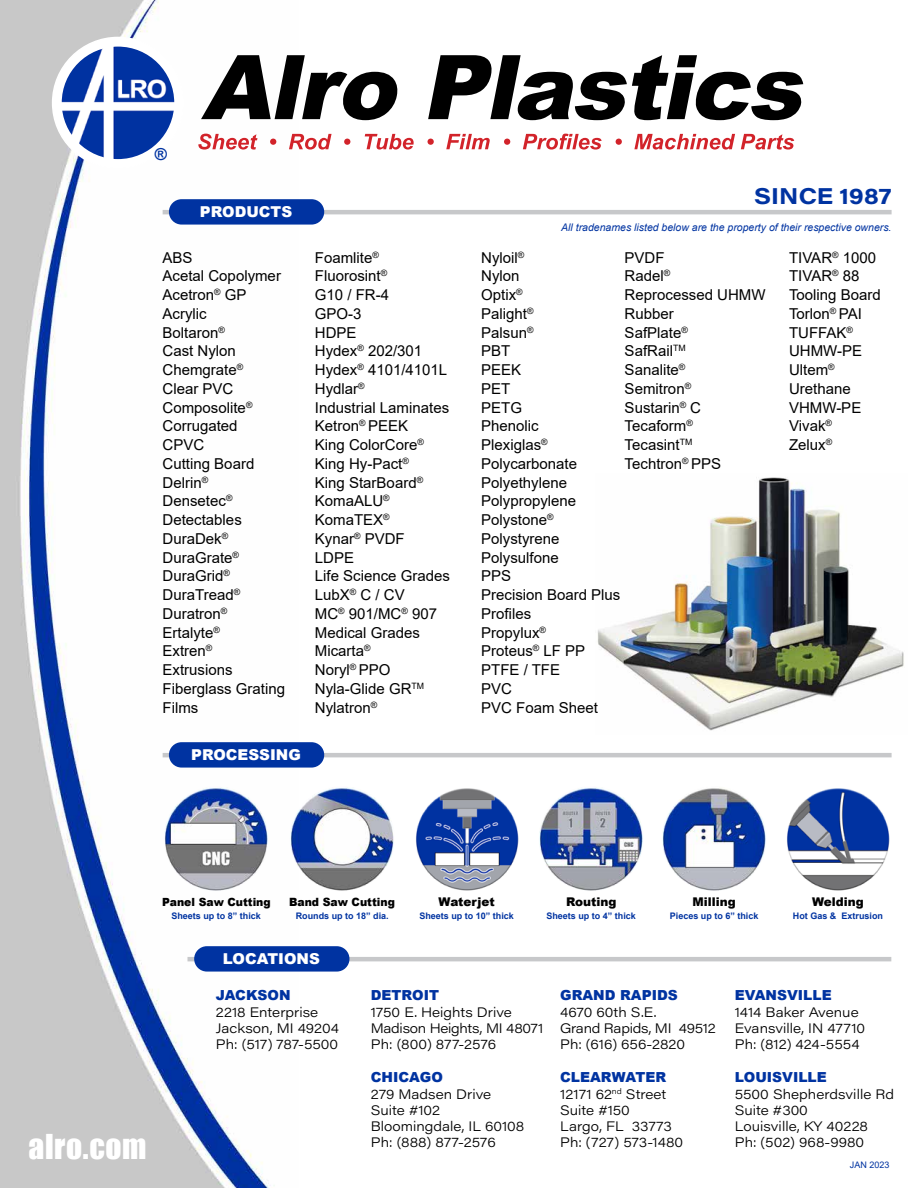
<style>
.page{position:relative;width:918px;height:1188px;background:#fff}
.page>*{position:absolute;margin:0;border:0;box-sizing:border-box;transform-origin:0 0}
.t1{font:31.5px "Impact";letter-spacing:.02em;color:#fff}
.t2{font:22.5px "Acumin Variable Concept";letter-spacing:.005em;color:#0033a1}
.t3{font:700 16.5px "Arial";color:#0033a1}
.t4{font:15px/18.8px "Arial";color:#000}
.t5{font:900 15px "Arial";color:#fff}
.t6{font:900 13.8px "Arial";color:#0033a1}
.t7{font:13.5px/16.2px "Acumin Variable Concept";color:#000}
.t8{font:900 12px "Arial";color:#000}
.t9{font:900 11.4px "Arial";color:#000;scale:.95 1}
.t10{font:900 11.25px "Arial";color:#000;scale:.96 1}
.t11{font:italic 10.5px "Arial";color:#0033a1}
.t12{font:700 9px "Arial";color:#0033a1}
.t13{font:9px "Arial";color:#0033a1}
</style>
<div class="page">
<img style="left:0;top:0;width:299px;height:1188px">
<div style="left:53px;top:37px;width:130px;height:131px;background:#fff;border-radius:50%"></div>
<svg style="left:201px;top:55px;width:602px;height:65px"></svg>
<svg style="left:198px;top:134px;width:596px;height:16px"></svg>
<img style="left:59px;top:44px;width:118px;height:118px;border-radius:59px">
<div style="left:56px;top:41px;width:124px;height:124px;border:6px solid #fff;border-radius:50%"></div>
<img style="left:164px;top:786px;width:105px;height:105px;border-radius:52px">
<img style="left:786px;top:786px;width:104px;height:105px;border-radius:52px">
<img style="left:662px;top:786px;width:105px;height:105px;border-radius:52px">
<hr style="left:163px;top:210px;width:729px;height:4px;background:#c7c8ca">
<div style="left:169px;top:199px;width:155px;height:26px;background:#0033a1;border-radius:13px"></div>
<img style="left:597px;top:477px;width:307px;height:254px">
<hr style="left:163px;top:753px;width:729px;height:4px;background:#c7c8ca">
<div style="left:169px;top:742px;width:155px;height:26px;background:#0033a1;border-radius:13px"></div>
<img style="left:290px;top:786px;width:105px;height:105px;border-radius:52px">
<img style="left:539px;top:786px;width:105px;height:105px;border-radius:52px">
<img style="left:414px;top:786px;width:105px;height:105px;border-radius:52px">
<hr style="left:188px;top:957px;width:703px;height:4px;background:#c7c8ca">
<div style="left:194px;top:946px;width:155px;height:26px;background:#0033a1;border-radius:13px"></div>
<p class="t3" style="left:155px;top:142px;width:14px">®</p>
<h2 class="t2" style="left:755px;top:180px;width:138px">SINCE 1987</h2>
<p class="t5" style="left:200px;top:201px;width:94px">PRODUCTS</p>
<p class="t4" style="left:163px;top:248px;width:124px">ABS<br>Acetal Copolymer<br>Acetron<sup>®</sup> GP<br>Acrylic<br>Boltaron<sup>®<br></sup>Cast Nylon<br>Chemgrate<sup>®<br></sup>Clear PVC<br>Composolite<sup>®<br></sup>Corrugated<br>CPVC<br>Cutting Board<br>Delrin<sup>®<br></sup>Densetec<sup>®<br></sup>Detectables<br>DuraDek<sup>®<br></sup>DuraGrate<sup>®<br></sup>DuraGrid<sup>®<br></sup>DuraTread<sup>®<br></sup>Duratron<sup>®<br></sup>Ertalyte<sup>®<br></sup>Extren<sup>®<br></sup>Extrusions<br>Fiberglass Grating<br>Films</p>
<p class="t4" style="left:315px;top:248px;width:137px">Foamlite<sup>®<br></sup>Fluorosint<sup>®<br></sup>G10 / FR-4<br>GPO-3<br>HDPE<br>Hydex<sup>®</sup> 202/301<br>Hydex<sup>®</sup> 4101/4101L<br>Hydlar<sup>®<br></sup>Industrial Laminates<br>Ketron<sup>®</sup> PEEK<br>King ColorCore<sup>®<br></sup>King Hy-Pact<sup>®<br></sup>King StarBoard<sup>®<br></sup>KomaALU<sup>®<br></sup>KomaTEX<sup>®<br></sup>Kynar<sup>®</sup> PVDF<br>LDPE<br>Life Science Grades<br>LubX<sup>®</sup> C / CV<br>MC<sup>®</sup> 901/MC<sup>®</sup> 907<br>Medical Grades<br>Micarta<sup>®<br></sup>Noryl<sup>®</sup> PPO<br>Nyla-Glide GR<sup>TM<br></sup>Nylatron<sup>®</sup></p>
<p class="t4" style="left:481px;top:248px;width:141px">Nyloil<sup>®<br></sup>Nylon<br>Optix<sup>®<br></sup>Palight<sup>®<br></sup>Palsun<sup>®<br></sup>PBT<br>PEEK<br>PET<br>PETG<br>Phenolic<br>Plexiglas<sup>®<br></sup>Polycarbonate<br>Polyethylene<br>Polypropylene<br>Polystone<sup>®<br></sup>Polystyrene<br>Polysulfone<br>PPS<br>Precision Board Plus<br>Profiles<br>Propylux<sup>®<br></sup>Proteus<sup>®</sup> LF PP<br>PTFE / TFE<br>PVC<br>PVC Foam Sheet</p>
<p class="t4" style="left:625px;top:248px;width:142px">PVDF<br>Radel<sup>®<br></sup>Reprocessed UHMW<br>Rubber<br>SafPlate<sup>®<br></sup>SafRail<sup>TM<br></sup>Sanalite<sup>®<br></sup>Semitron<sup>®<br></sup>Sustarin<sup>®</sup> C<br>Tecaform<sup>®<br></sup>Tecasint<sup>TM<br></sup>Techtron<sup>®</sup> PPS</p>
<p class="t4" style="left:789px;top:248px;width:93px">TIVAR<sup>®</sup> 1000<br>TIVAR<sup>®</sup> 88<br>Tooling Board<br>Torlon<sup>®</sup> PAI<br>TUFFAK<sup>®<br></sup>UHMW-PE<br>Ultem<sup>®<br></sup>Urethane<br>VHMW-PE<br>Vivak<sup>®<br></sup>Zelux<sup>®</sup></p>
<p class="t11" style="left:561px;top:221px;width:332px">All tradenames listed below are the property of their respective owners.</p>
<p class="t5" style="left:191px;top:744px;width:111px">PROCESSING</p>
<h1 class="t1" style="left:28px;top:1122px;width:120px">alro.com</h1>
<p class="t10" style="left:162px;top:894px;width:114px">Panel Saw Cutting</p>
<p class="t12" style="left:171px;top:910px;width:91px">Sheets up to 8” thick</p>
<p class="t9" style="left:289px;top:894px;width:113px">Band Saw Cutting</p>
<p class="t12" style="left:296px;top:910px;width:95px">Rounds up to 18” dia.</p>
<p class="t5" style="left:223px;top:948px;width:99px">LOCATIONS</p>
<p class="t8" style="left:439px;top:893px;width:58px">Waterjet</p>
<p class="t12" style="left:419px;top:910px;width:96px">Sheets up to 10” thick</p>
<p class="t8" style="left:566px;top:893px;width:52px">Routing</p>
<p class="t12" style="left:546px;top:910px;width:91px">Sheets up to 4” thick</p>
<p class="t8" style="left:693px;top:893px;width:45px">Milling</p>
<p class="t12" style="left:670px;top:910px;width:90px">Pieces up to 6” thick</p>
<p class="t8" style="left:812px;top:893px;width:53px">Welding</p>
<p class="t12" style="left:793px;top:910px;width:92px">Hot Gas &amp; Extrusion</p>
<p class="t6" style="left:216px;top:986px;width:76px">JACKSON</p>
<p class="t7" style="left:216px;top:1003px;width:125px">2218 Enterprise<br>Jackson, MI 49204<br>Ph: (517) 787-5500</p>
<p class="t6" style="left:371px;top:986px;width:70px">DETROIT</p>
<p class="t7" style="left:371px;top:1003px;width:174px">1750 E. Heights Drive<br>Madison Heights, MI 48071<br>Ph: (800) 877-2576</p>
<p class="t6" style="left:371px;top:1067px;width:74px">CHICAGO</p>
<p class="t7" style="left:371px;top:1085px;width:155px">279 Madsen Drive<br>Suite #102<br>Bloomingdale, IL 60108<br>Ph: (888) 877-2576</p>
<p class="t6" style="left:560px;top:985px;width:119px">GRAND RAPIDS</p>
<p class="t7" style="left:560px;top:1003px;width:157px">4670 60th S.E.<br>Grand Rapids, MI 49512<br>Ph: (616) 656-2820</p>
<p class="t6" style="left:560px;top:1067px;width:107px">CLEARWATER</p>
<p class="t7" style="left:560px;top:1085px;width:125px">12171 62<sup>nd</sup> Street<br>Suite #150<br>Largo, FL 33773<br>Ph: (727) 573-1480</p>
<p class="t6" style="left:735px;top:985px;width:98px">EVANSVILLE</p>
<p class="t7" style="left:735px;top:1003px;width:132px">1414 Baker Avenue<br>Evansville, IN 47710<br>Ph: (812) 424-5554</p>
<p class="t6" style="left:735px;top:1067px;width:94px">LOUISVILLE</p>
<p class="t7" style="left:735px;top:1085px;width:161px">5500 Shepherdsville Rd<br>Suite #300<br>Louisville, KY 40228<br>Ph: (502) 968-9980</p>
<p class="t13" style="left:850px;top:1159px;width:41px">JAN 2023</p>
</div>
